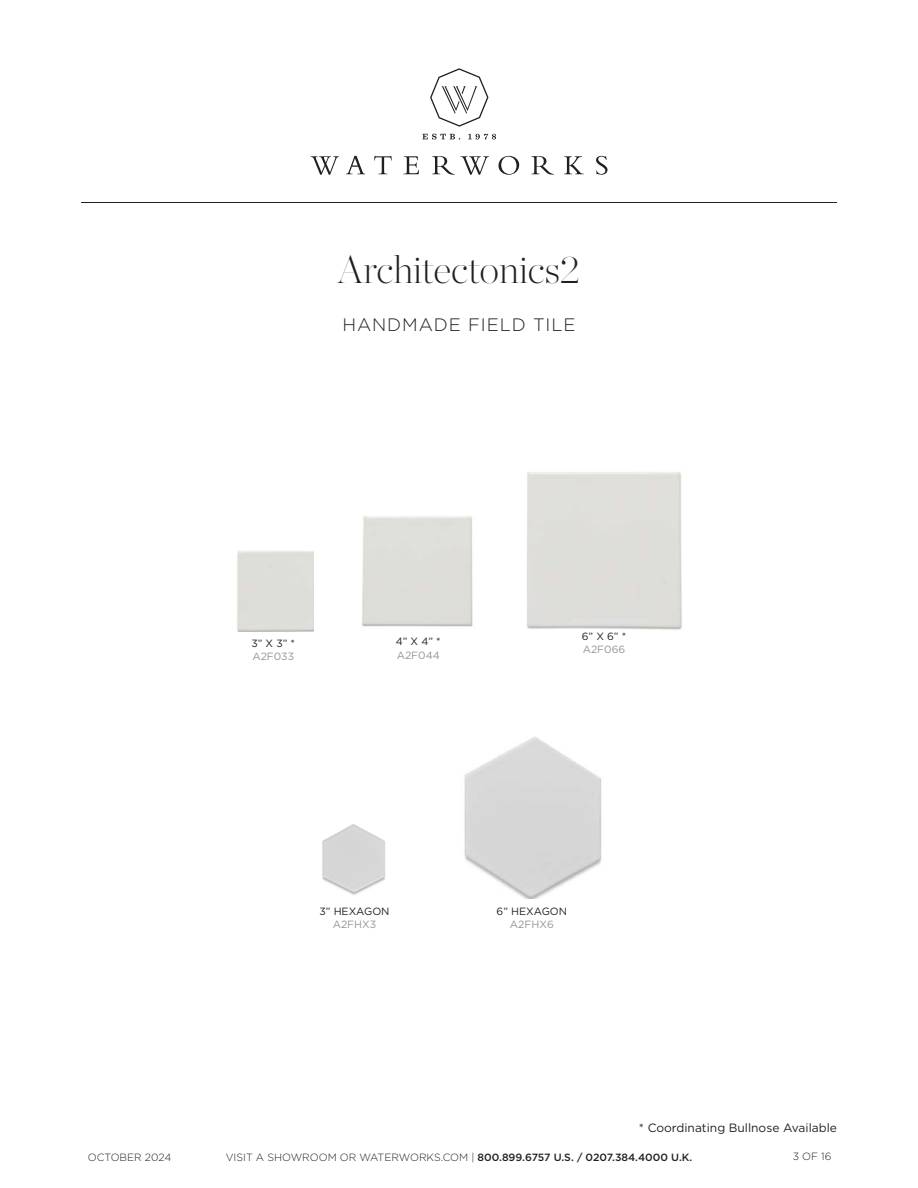
<style>
.page{position:relative;width:918px;height:1188px;background:#fff}
.page>*{position:absolute;margin:0;border:0;box-sizing:border-box;transform-origin:0 0}
.t1{font:39px "Chronicle Hairline";color:#231f20}
.t2{font:300 18px "Gotham";letter-spacing:.05em;color:#231f20}
.Disclaimer{font:12px "Gotham";color:#231f20}
.t3{font:500 10.5px "Gotham";color:#231f20}
.Measure{font:10.5px "Gotham";color:#231f20}
.Style_Number{font:10.5px "Gotham";color:#939598}
.t4{font:300 10.5px "Gotham";color:#231f20}
.s1{font-weight:300}
</style>
<div class="page">
<svg style="left:422px;top:134px;width:38px;height:6px"></svg>
<svg style="left:468px;top:134px;width:28px;height:5px"></svg>
<svg style="left:374px;top:156px;width:18px;height:18px"></svg>
<svg style="left:403px;top:156px;width:16px;height:18px"></svg>
<svg style="left:499px;top:156px;width:20px;height:19px"></svg>
<svg style="left:531px;top:156px;width:23px;height:19px"></svg>
<svg style="left:564px;top:156px;width:20px;height:18px"></svg>
<svg style="left:596px;top:156px;width:12px;height:19px"></svg>
<svg style="left:346px;top:156px;width:19px;height:18px"></svg>
<svg style="left:311px;top:156px;width:28px;height:19px"></svg>
<svg style="left:432px;top:156px;width:57px;height:19px"></svg>
<svg style="left:430px;top:68px;width:58px;height:59px"></svg>
<hr style="left:81px;top:202px;width:756px;height:1px;background:#231f20">
<img style="left:322px;top:824px;width:64px;height:71px">
<img style="left:464px;top:737px;width:138px;height:162px">
<div style="left:237px;top:551px;width:77px;height:81px;background:#ddded9"></div>
<img style="left:361px;top:515px;width:112px;height:112px">
<div style="left:527px;top:472px;width:155px;height:158px;background:#deded9"></div>
<h1 class="t1" style="left:338px;top:240px;width:244px">Architectonics2</h1>
<p class="t2" style="left:343px;top:313px;width:231px">HANDMADE FIELD TILE</p>
<p class="Measure" style="left:251px;top:636px;width:45px">3” X 3” *</p>
<p class="Style_Number" style="left:252px;top:650px;width:43px">A2F033</p>
<p class="Measure" style="left:396px;top:635px;width:47px">4” X 4” *</p>
<p class="Style_Number" style="left:397px;top:649px;width:45px">A2F044</p>
<p class="Measure" style="left:582px;top:630px;width:46px">6” X 6” *</p>
<p class="Style_Number" style="left:583px;top:643px;width:44px">A2F066</p>
<p class="Measure" style="left:319px;top:904px;width:72px">3” HEXAGON</p>
<p class="Style_Number" style="left:333px;top:918px;width:45px">A2FHX3</p>
<p class="Measure" style="left:497px;top:904px;width:72px">6” HEXAGON</p>
<p class="Style_Number" style="left:510px;top:918px;width:45px">A2FHX6</p>
<p class="Disclaimer" style="left:639px;top:1120px;width:200px">* Coordinating Bullnose Available</p>
<p class="t3" style="left:226px;top:1150px;width:468px"><span class="s1">VISIT A SHOWROOM OR WATERWORKS.COM |</span> 800.899.6757 U.S. / 0207.384.4000 U.K.</p>
<p class="t4" style="left:88px;top:1150px;width:85px">OCTOBER 2024</p>
<p class="t4" style="left:793px;top:1150px;width:40px">3 OF 16</p>
</div>
